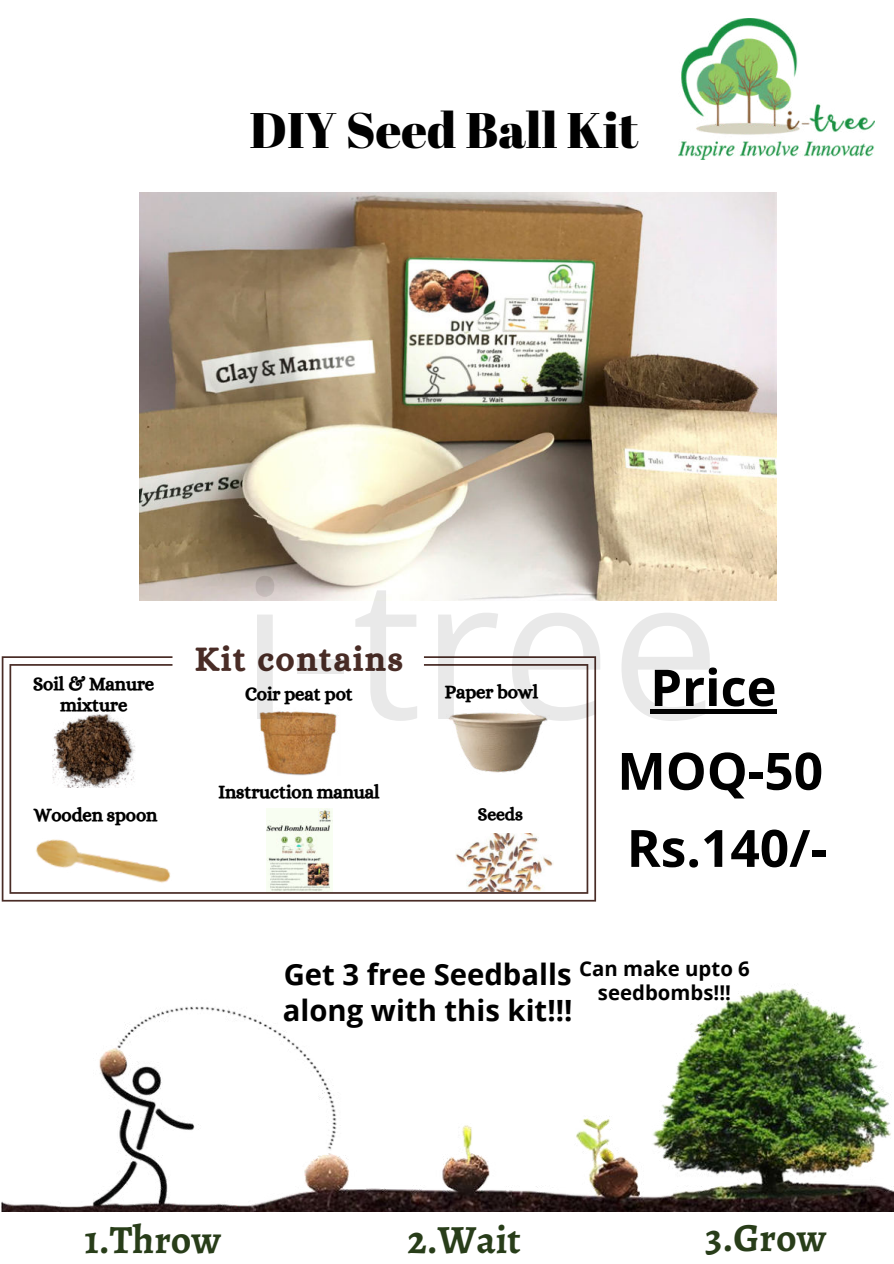
<style>
.page{position:relative;width:894px;height:1264px;background:#fff}
.page>*{position:absolute;margin:0;border:0;box-sizing:border-box;transform-origin:0 0}
.t1{font:195.15px "Open Sans";color:#000}
.t2{font:700 51.45px/77.1px "Open Sans";color:#000}
.t3{font:700 50.7px "Open Sans";color:#000}
.t4{font:49.95px "Abril Fatface";color:#000}
.t5{font:700 40.05px "Alegreya";color:#283d19}
.t6{font:34.05px "CA Generated";letter-spacing:.06em;color:#492c26}
.t7{font:700 29.25px/35.8px "Open Sans";color:#000}
.t8{font:700 20.4px/24.3px "Open Sans";color:#000;text-align:center}
.t9{font:18.75px/20.9px "CA Generated";letter-spacing:-.005em;color:#000;text-align:center}
.t10{font:17.7px "CA Generated";letter-spacing:-.005em;color:#000}
</style>
<div class="page">
<img style="left:1px;top:984px;width:892px;height:227px">
<img style="left:139px;top:192px;width:637px;height:408px">
<svg style="left:2px;top:656px;width:594px;height:245px"></svg>
<img style="left:52px;top:711px;width:83px;height:76px">
<img style="left:446px;top:707px;width:103px;height:67px">
<img style="left:256px;top:707px;width:85px;height:68px">
<img style="left:28px;top:822px;width:150px;height:80px">
<img style="left:266px;top:808px;width:66px;height:83px">
<img style="left:455px;top:833px;width:98px;height:58px">
<img style="left:678px;top:19px;width:196px;height:140px">
<div style="left:650px;top:709px;width:126px;height:5px;background:#000"></div>
<h3 class="t4" style="left:249px;top:95px;width:390px">DIY Seed Ball Kit</h3>
<h1 class="t1" style="left:240px;top:514px;width:481px">i-tree</h1>
<h3 class="t6" style="left:195px;top:640px;width:209px">Kit contains</h3>
<h3 class="t3" style="left:650px;top:651px;width:128px">Price</h3>
<p class="t9" style="left:33px;top:674px;width:123px">Soil &amp; Manure mixture</p>
<p class="t9" style="left:245px;top:685px;width:109px">Coir peat pot</p>
<p class="t9" style="left:445px;top:682px;width:95px">Paper bowl</p>
<p class="t9" style="left:34px;top:805px;width:125px">Wooden spoon</p>
<p class="t9" style="left:218px;top:782px;width:163px">Instruction manual</p>
<p class="t10" style="left:478px;top:804px;width:47px">Seeds</p>
<h2 class="t2" style="left:617px;top:731px;width:211px">MOQ-50<br>Rs.140/-</h2>
<h3 class="t7" style="left:283px;top:955px;width:291px">Get 3 free Seedballs along with this kit!!!</h3>
<p class="t8" style="left:579px;top:956px;width:172px">Can make upto 6 seedbombs!!!</p>
<h3 class="t5" style="left:85px;top:1211px;width:138px">1.Throw</h3>
<h3 class="t5" style="left:407px;top:1211px;width:115px">2.Wait</h3>
<h3 class="t5" style="left:705px;top:1210px;width:122px">3.Grow</h3>
</div>
